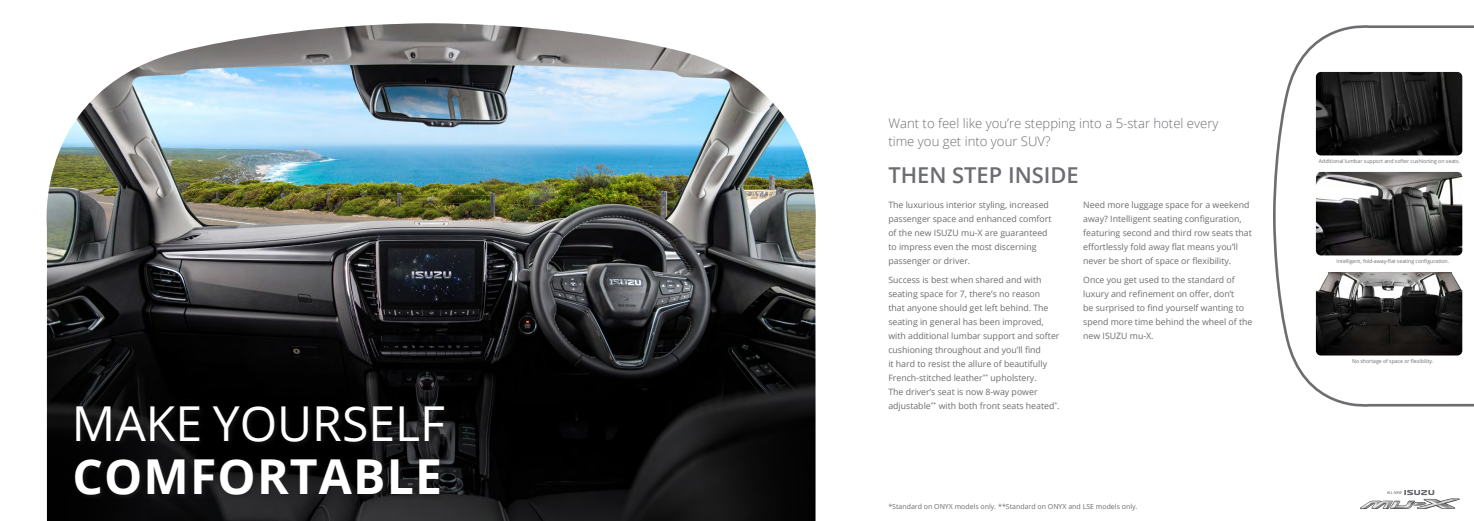
<style>
.page{position:relative;width:1474px;height:521px;background:#fff}
.page>*{position:absolute;margin:0;border:0;box-sizing:border-box;transform-origin:0 0}
.t1{font:48.12px "Open Sans";color:#fff}
.t2{font:700 48.12px "Open Sans";letter-spacing:.025em;color:#fff}
.t3{font:600 21.88px "Open Sans";color:#6c6d70}
.t4{font:300 13.12px/18.4px "Open Sans";color:#6c6d70}
.t5{font:8.75px/14px "Open Sans";color:#6c6d70}
.t6{font:7px "Open Sans";color:#6c6d70}
.t7{font:5.25px "Open Sans";letter-spacing:-.01em;color:#6c6d70}
</style>
<div class="page">
<svg style="left:1273px;top:25px;width:200px;height:382px"></svg>
<img style="left:1315px;top:72px;width:147px;height:83px">
<img style="left:1315px;top:172px;width:147px;height:83px">
<img style="left:1315px;top:272px;width:147px;height:83px">
<img style="left:46px;top:23px;width:770px;height:498px">
<div style="left:73px;top:404px;width:378px;height:97px;background:#231f20;opacity:.7"></div>
<svg style="left:1386px;top:490px;width:48px;height:5px"></svg>
<img style="left:1360px;top:498px;width:100px;height:11px">
<h1 class="t1" style="left:72px;top:391px;width:375px">MAKE YOURSELF</h1>
<h1 class="t2" style="left:72px;top:442px;width:371px">COMFORTABLE</h1>
<h3 class="t4" style="left:888px;top:113px;width:332px">Want to feel like you’re stepping into a 5-star hotel every time you get into your SUV?</h3>
<h2 class="t3" style="left:888px;top:160px;width:192px">THEN STEP INSIDE</h2>
<p class="t5" style="left:888px;top:198px;width:165px">The luxurious interior styling, increased passenger space and enhanced comfort of the new ISUZU mu-X are guaranteed to impress even the most discerning passenger or driver.</p>
<p class="t5" style="left:888px;top:273px;width:173px">Success is best when shared and with seating space for 7, there’s no reason<br>that anyone should get left behind. The seating in general has been improved, with additional lumbar support and softer cushioning throughout and you’ll find<br>it hard to resist the allure of beautifully French-stitched leather<sup>**</sup> upholstery.<br>The driver’s seat is now 8-way power adjustable<sup>**</sup> with both front seats heated<sup>*</sup>.</p>
<p class="t5" style="left:1083px;top:198px;width:170px">Need more luggage space for a weekend away? Intelligent seating configuration, featuring second and third row seats that effortlessly fold away flat means you’ll never be short of space or flexibility.</p>
<p class="t5" style="left:1083px;top:273px;width:171px">Once you get used to the standard of luxury and refinement on offer, don’t<br>be surprised to find yourself wanting to spend more time behind the wheel of the new ISUZU mu-X.</p>
<p class="t6" style="left:888px;top:501px;width:251px">*Standard on ONYX models only. **Standard on ONYX and LSE models only.</p>
<p class="t7" style="left:1318px;top:157px;width:142px">Additional lumbar support and softer cushioning on seats.</p>
<p class="t7" style="left:1336px;top:257px;width:114px">Intelligent, fold-away-flat seating configuration.</p>
<p class="t7" style="left:1352px;top:357px;width:83px">No shortage of space or flexibility.</p>
</div>
